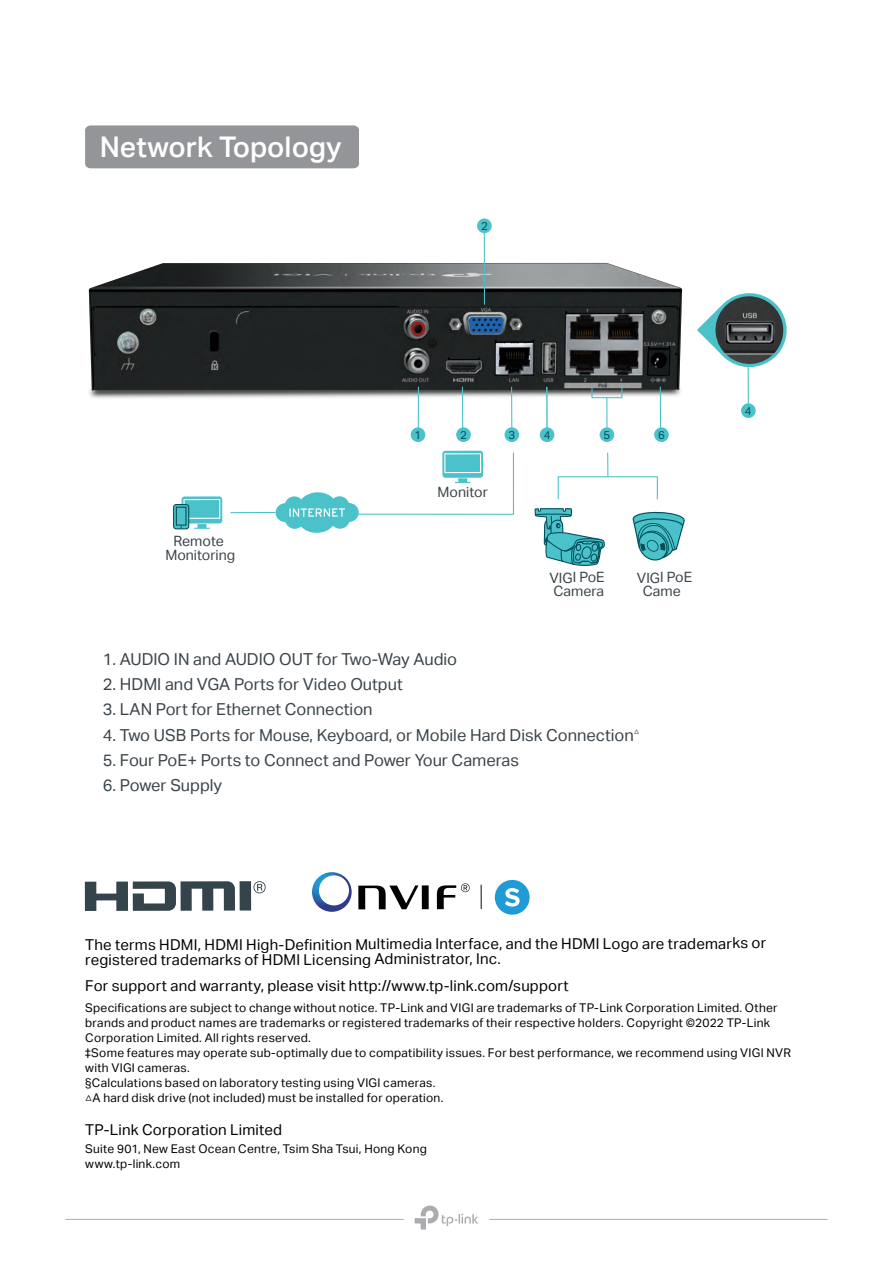
<style>
.page{position:relative;width:893px;height:1263px;background:#fff}
.page>*{position:absolute;margin:0;border:0;box-sizing:border-box;transform-origin:0 0}
.t1{font:28.5px "TP Link Aktiv Medium";color:#fff}
.t2{font:16.5px "TP Link Aktiv Regular";color:#3b444a}
.t3{font:15px/15.3px "TP Link Aktiv Regular";letter-spacing:.01em;color:#030303}
.t4{font:14.25px/13.6px "TP Link Aktiv Regular";letter-spacing:-.005em;color:#3b444a;text-align:center}
.t5{font:12px/15px "TP Link Aktiv Regular";letter-spacing:.02em;color:#030303}
.t6{font:11.4px "TP Link Aktiv Regular";color:#004e59}
.s1{font-size:10.05px;color:#fff}
</style>
<div class="page">
<hr style="left:65px;top:1219px;width:339px;height:1px;background:#acaeb0">
<hr style="left:489px;top:1219px;width:338px;height:1px;background:#acaeb0">
<svg style="left:415px;top:1205px;width:63px;height:24px"></svg>
<div style="left:85px;top:125px;width:274px;height:43px;background:#939598"></div>
<div style="left:422px;top:885px;width:7px;height:24px;background:#030303"></div>
<svg style="left:358px;top:885px;width:60px;height:24px"></svg>
<svg style="left:312px;top:872px;width:40px;height:40px"></svg>
<svg style="left:437px;top:883px;width:33px;height:26px"></svg>
<svg style="left:481px;top:885px;width:1px;height:24px"></svg>
<div style="left:495px;top:880px;width:35px;height:35px;background:#209bd5;border-radius:50%"></div>
<svg style="left:505px;top:888px;width:15px;height:18px"></svg>
<svg style="left:85px;top:881px;width:181px;height:30px"></svg>
<img style="left:88px;top:260px;width:595px;height:140px">
<svg style="left:632px;top:511px;width:53px;height:49px"></svg>
<div style="left:505px;top:427px;width:14px;height:15px;background:#4bc2c9;border-radius:50%"></div>
<hr style="left:511px;top:387px;width:1px;height:41px;background:#4bc2c9">
<div style="left:540px;top:427px;width:14px;height:15px;background:#4bc2c9;border-radius:50%"></div>
<hr style="left:546px;top:387px;width:2px;height:41px;background:#4bc2c9">
<div style="left:456px;top:427px;width:15px;height:15px;background:#4bc2c9;border-radius:50%"></div>
<hr style="left:462px;top:387px;width:1px;height:41px;background:#4bc2c9">
<div style="left:477px;top:218px;width:15px;height:15px;background:#4bc2c9;border-radius:50%"></div>
<hr style="left:484px;top:231px;width:1px;height:74px;background:#4bc2c9">
<div style="left:411px;top:427px;width:14px;height:15px;background:#4bc2c9;border-radius:50%"></div>
<hr style="left:418px;top:387px;width:1px;height:42px;background:#4bc2c9">
<div style="left:654px;top:427px;width:15px;height:15px;background:#4bc2c9;border-radius:50%"></div>
<hr style="left:660px;top:387px;width:1px;height:41px;background:#4bc2c9">
<hr style="left:606px;top:398px;width:2px;height:35px;background:#4bc2c9">
<div style="left:591px;top:386px;width:31px;height:12px;border:1px solid #4bc2c9"></div>
<div style="left:600px;top:427px;width:14px;height:15px;background:#4bc2c9;border-radius:50%"></div>
<div style="left:741px;top:403px;width:15px;height:15px;background:#4bc2c9;border-radius:50%"></div>
<hr style="left:748px;top:363px;width:1px;height:41px;background:#4bc2c9">
<svg style="left:697px;top:293px;width:90px;height:78px"></svg>
<img style="left:714px;top:296px;width:71px;height:70px">
<hr style="left:230px;top:512px;width:46px;height:1px;background:#4bc2c9">
<div style="left:558px;top:476px;width:100px;height:24px;border:1px solid #4bc2c9"></div>
<svg style="left:276px;top:451px;width:238px;height:82px"></svg>
<svg style="left:534px;top:453px;width:74px;height:113px"></svg>
<svg style="left:174px;top:504px;width:15px;height:25px"></svg>
<div style="left:173px;top:504px;width:16px;height:25px;border:1px solid #004e59;border-radius:3px"></div>
<div style="left:176px;top:507px;width:10px;height:19px;background:#4bc2c9;border:1px solid #004e59"></div>
<svg style="left:180px;top:496px;width:42px;height:33px"></svg>
<h1 class="t1" style="left:100px;top:131px;width:243px">Network Topology</h1>
<p class="t6" style="left:481px;top:219px;width:8px">2</p>
<p class="t6" style="left:415px;top:428px;width:8px">1</p>
<p class="t6" style="left:604px;top:428px;width:8px">5</p>
<p class="t6" style="left:658px;top:428px;width:8px">6</p>
<p class="t6" style="left:460px;top:428px;width:8px">2</p>
<p class="t6" style="left:508px;top:428px;width:8px">3</p>
<p class="t6" style="left:544px;top:428px;width:8px">4</p>
<p class="t4" style="left:165px;top:535px;width:72px">Remote<br>Monitoring</p>
<p class="t4" style="left:438px;top:485px;width:52px">Monitor</p>
<p class="t4" style="left:549px;top:571px;width:57px;text-align:left">VIGI PoE<br>Camera</p>
<p class="t4" style="left:637px;top:571px;width:57px">VIGI PoE<br>Came<span class="s1">ra</span></p>
<h2 class="t2" style="left:103px;top:649px;width:356px">1. AUDIO IN and AUDIO OUT for Two-Way Audio</h2>
<h2 class="t2" style="left:103px;top:675px;width:301px">2. HDMI and VGA Ports for Video Output</h2>
<h2 class="t2" style="left:103px;top:700px;width:271px">3. LAN Port for Ethernet Connection</h2>
<h2 class="t2" style="left:103px;top:725px;width:538px">4. Two USB Ports for Mouse, Keyboard, or Mobile Hard Disk Connection<sup>△</sup></h2>
<h2 class="t2" style="left:103px;top:750px;width:418px">5. Four PoE+ Ports to Connect and Power Your Cameras</h2>
<h2 class="t2" style="left:103px;top:776px;width:121px">6. Power Supply</h2>
<p class="t6" style="left:745px;top:404px;width:8px">4</p>
<p class="t3" style="left:85px;top:936px;width:682px">The terms HDMI, HDMI High-Definition Multimedia Interface, and the HDMI Logo are trademarks or registered trademarks of HDMI Licensing Administrator, Inc.</p>
<p class="t3" style="left:85px;top:978px;width:485px">For support and warranty, please visit http://www.tp-link.com/support</p>
<p class="t5" style="left:85px;top:1000px;width:707px">Specifications are subject to change without notice. TP-Link and VIGI are trademarks of TP-Link Corporation Limited. Other brands and product names are trademarks or registered trademarks of their respective holders. Copyright ©2022 TP-Link Corporation Limited. All rights reserved.<br>‡Some features may operate sub-optimally due to compatibility issues. For best performance, we recommend using VIGI NVR with VIGI cameras.<br>§Calculations based on laboratory testing using VIGI cameras.<br>△A hard disk drive (not included) must be installed for operation.</p>
<p class="t3" style="left:85px;top:1122px;width:198px">TP-Link Corporation Limited</p>
<p class="t5" style="left:85px;top:1141px;width:343px">Suite 901, New East Ocean Centre, Tsim Sha Tsui, Hong Kong www.tp-link.com</p>
</div>
